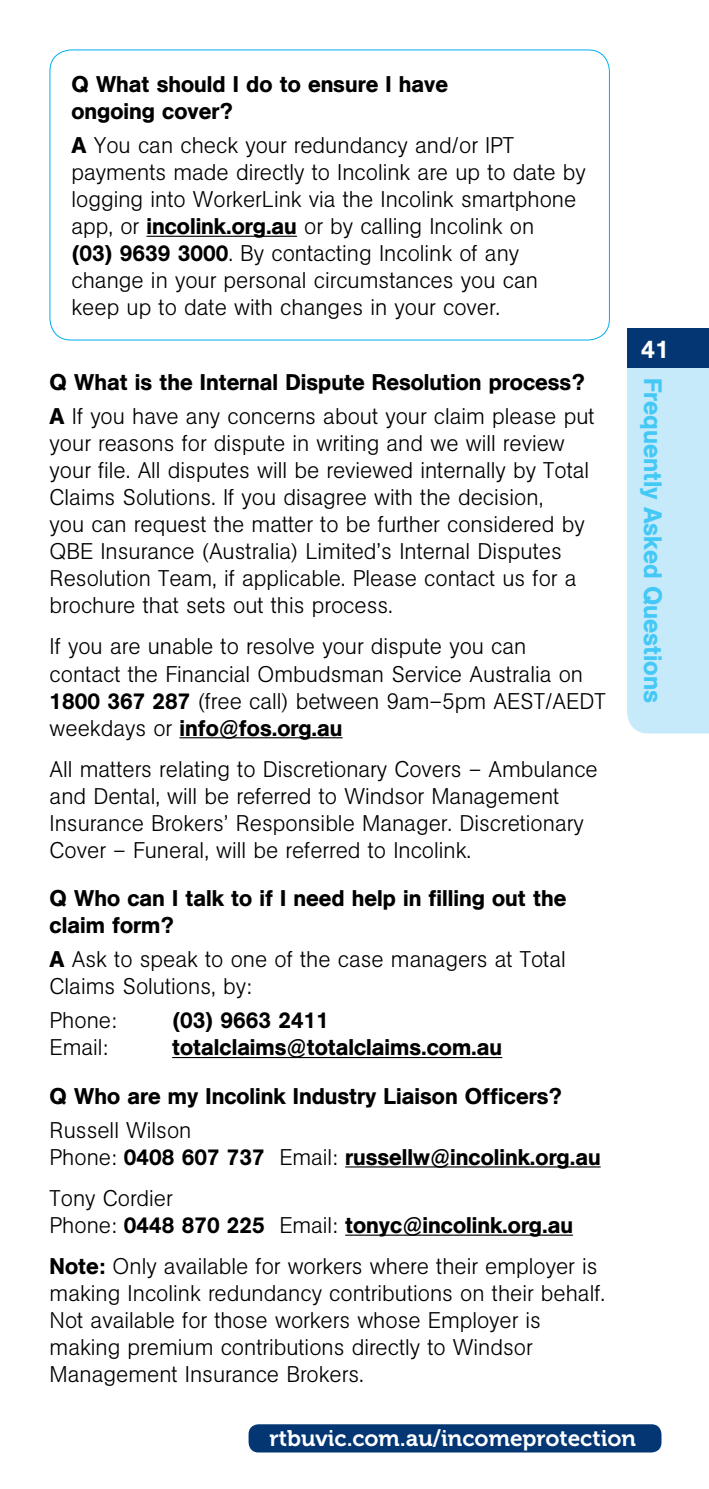
<style>
.page{position:relative;width:709px;height:1489px;background:#fff}
.page>*{position:absolute;margin:0;border:0;box-sizing:border-box;transform-origin:0 0}
.t1{font:500 25px "AG Book BQ";color:#44c8f5}
.t2{font:500 25px "AG Book BQ";color:#fff}
.t3{font:300 22.5px/27px "AG Book BQ";color:#000}
.t4{font:500 22.5px/27px "AG Book BQ";color:#000}
.t5{font:22.5px "Museo 700";color:#fff}
.s1{font-weight:500}
.s2{font-weight:300}
</style>
<div class="page">
<div style="left:627px;top:367px;width:82px;height:366px;background:#c7eafb"></div>
<div style="left:627px;top:328px;width:82px;height:39px;background:#043673"></div>
<hr style="left:146px;top:236px;width:151px;height:1px;background:#000">
<hr style="left:179px;top:737px;width:163px;height:1px;background:#000">
<hr style="left:172px;top:1056px;width:330px;height:2px;background:#000">
<hr style="left:345px;top:1166px;width:255px;height:1px;background:#000">
<hr style="left:345px;top:1234px;width:228px;height:1px;background:#000">
<div style="left:248px;top:1424px;width:413px;height:28px;background:#043673;border-radius:10px"></div>
<p class="t4" style="left:71px;top:70px;width:378px">Q What should I do to ensure I have ongoing cover?</p>
<p class="t3" style="left:71px;top:132px;width:516px"><span class="s1">A</span> You can check your redundancy and/or IPT payments made directly to Incolink are up to date by logging into WorkerLink via the Incolink smartphone app, or <span class="s1">incolink.org.au</span> or by calling Incolink on<br><span class="s1">(03) 9639 3000</span>. By contacting Incolink of any change in your personal circumstances you can keep up to date with changes in your cover.</p>
<p class="t4" style="left:50px;top:365px;width:546px;line-height:34px">Q What is the Internal Dispute Resolution process?<br>A <span class="s2">If you have any concerns about your claim please put</span></p>
<p class="t3" style="left:50px;top:430px;width:541px">your reasons for dispute in writing and we will review your file. All disputes will be reviewed internally by Total Claims Solutions. If you disagree with the decision,<br>you can request the matter to be further considered by QBE Insurance (Australia) Limited’s Internal Disputes Resolution Team, if applicable. Please contact us for a brochure that sets out this process.</p>
<p class="t3" style="left:50px;top:633px;width:557px">If you are unable to resolve your dispute you can<br>contact the Financial Ombudsman Service Australia on <span class="s1">1800 367 287</span> (free call) between 9am–5pm AEST/AEDT weekdays or <span class="s1">info@fos.org.au</span></p>
<p class="t3" style="left:50px;top:755px;width:549px">All matters relating to Discretionary Covers – Ambulance and Dental, will be referred to Windsor Management Insurance Brokers’ Responsible Manager. Discretionary Cover – Funeral, will be referred to Incolink.</p>
<p class="t4" style="left:50px;top:884px;width:518px">Q Who can I talk to if I need help in filling out the claim form?</p>
<p class="t3" style="left:50px;top:945px;width:517px"><span class="s1">A</span> Ask to speak to one of the case managers at Total<br>Claims Solutions, by:</p>
<p class="t3" style="left:50px;top:1007px;width:69px">Phone:</p>
<p class="t4" style="left:172px;top:1006px;width:158px">(03) 9663 2411</p>
<p class="t3" style="left:50px;top:1034px;width:60px">Email:</p>
<p class="t4" style="left:50px;top:1023px;width:514px;line-height:48.2px;text-indent:122px">totalclaims@totalclaims.com.au<br>Q Who are my Incolink Industry Liaison Officers?</p>
<p class="t4" style="left:50px;top:1116px;width:552px"><span class="s2">Russell Wilson<br>Phone:</span> 0408 607 737 <span class="s2">Email:</span> russellw@incolink.org.au</p>
<p class="t4" style="left:50px;top:1184px;width:525px"><span class="s2">Tony Cordier<br>Phone:</span> 0448 870 225 <span class="s2">Email:</span> tonyc@incolink.org.au</p>
<p class="t3" style="left:50px;top:1252px;width:557px"><span class="s1">Note:</span> Only available for workers where their employer is making Incolink redundancy contributions on their behalf.<br>Not available for those workers whose Employer is making premium contributions directly to Windsor Management Insurance Brokers.</p>
<p class="t2" style="left:641px;top:334px;width:30px">41</p>
<p class="t1" style="left:668px;top:377px;width:327px;rotate:90deg">Frequently Asked Questions</p>
<p class="t5" style="left:269px;top:1425px;width:368px">rtbuvic.com.au/incomeprotection</p>
</div>
